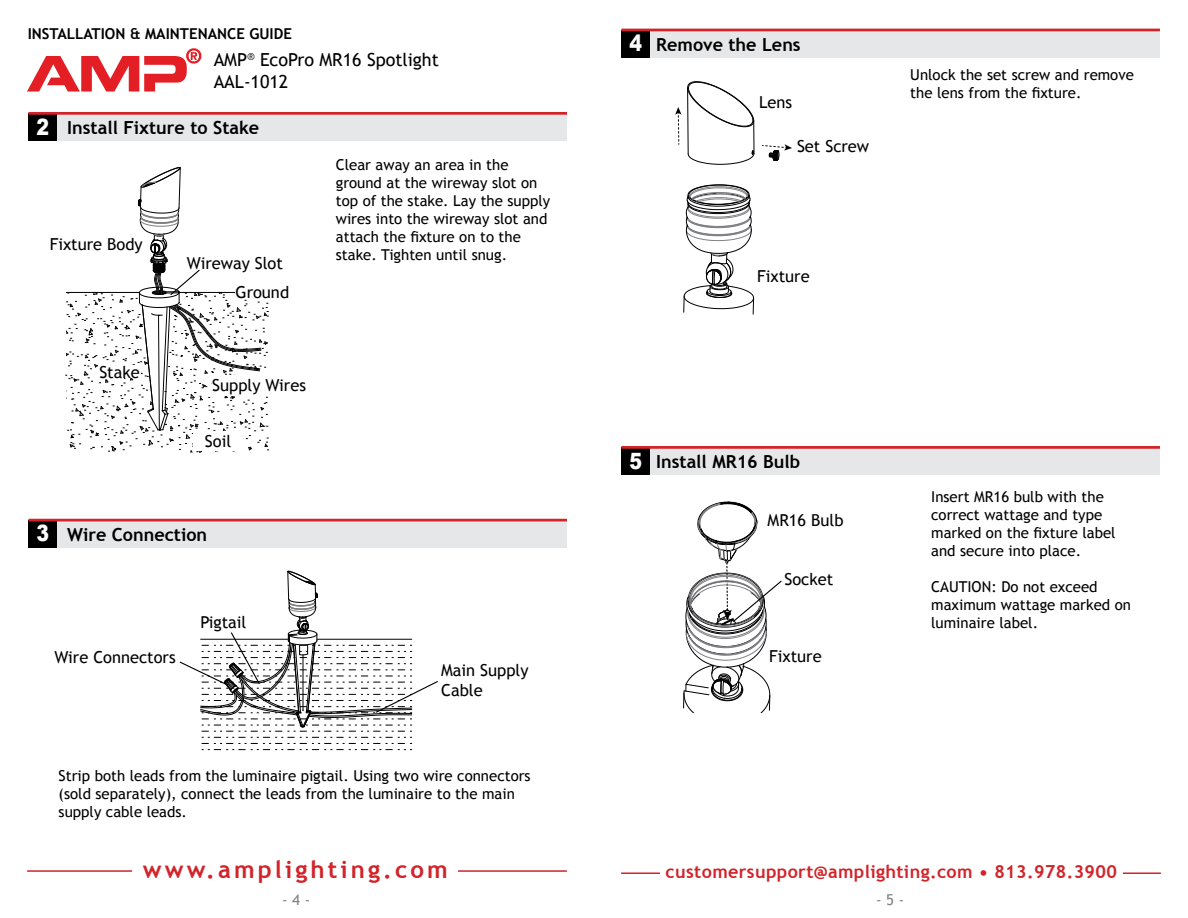
<style>
.page{position:relative;width:1188px;height:918px;background:#fff}
.page>*{position:absolute;margin:0;border:0;box-sizing:border-box;transform-origin:0 0}
.t1{font:700 24px "Trebuchet MS";letter-spacing:.13em;color:#d2232a}
.t2{font:700 18px "Trebuchet MS";color:#000}
.t3{font:700 18px "Trebuchet MS";letter-spacing:.02em;color:#d2232a}
.t4{font:18px/21.6px "Trebuchet MS";color:#000}
.t5{font:16.5px/19.8px "Trebuchet MS";color:#000}
.t6{font:15px/18px "Trebuchet MS";color:#000}
.t7{font:700 15px "Trebuchet MS";color:#000}
.t8{font:15px "Trebuchet MS";color:#808184}
.s1{font-family:"Arial";font-weight:900;font-size:22.5px;color:#fff}
</style>
<div class="page">
<div style="left:34px;top:113px;width:533px;height:28px;background:#e6e7e8"></div>
<div style="left:28px;top:113px;width:29px;height:28px;background:#000"></div>
<div style="left:28px;top:112px;width:539px;height:3px;border:1px solid #d2232a"></div>
<svg style="left:66px;top:167px;width:204px;height:286px"></svg>
<div style="left:34px;top:520px;width:533px;height:28px;background:#e6e7e8"></div>
<div style="left:28px;top:520px;width:29px;height:28px;background:#000"></div>
<div style="left:28px;top:519px;width:539px;height:2px;border:1px solid #d2232a"></div>
<svg style="left:179px;top:570px;width:259px;height:180px"></svg>
<svg style="left:763px;top:144px;width:29px;height:17px"></svg>
<svg style="left:675px;top:81px;width:80px;height:84px"></svg>
<svg style="left:683px;top:184px;width:71px;height:130px"></svg>
<div style="left:627px;top:30px;width:533px;height:28px;background:#e6e7e8"></div>
<div style="left:621px;top:30px;width:29px;height:28px;background:#000"></div>
<div style="left:621px;top:29px;width:539px;height:2px;border:1px solid #d2232a"></div>
<div style="left:627px;top:447px;width:533px;height:28px;background:#e6e7e8"></div>
<div style="left:621px;top:447px;width:29px;height:28px;background:#000"></div>
<div style="left:621px;top:446px;width:539px;height:3px;border:1px solid #d2232a"></div>
<svg style="left:683px;top:501px;width:99px;height:212px"></svg>
<svg style="left:27px;top:48px;width:174px;height:44px"></svg>
<hr style="left:27px;top:870px;width:540px;height:2px;background:#d2232a">
<div style="left:133px;top:861px;width:325px;height:17px;background:#fff"></div>
<hr style="left:621px;top:872px;width:540px;height:2px;background:#d2232a">
<div style="left:660px;top:865px;width:463px;height:13px;background:#fff"></div>
<p class="t7" style="left:28px;top:24px;width:266px">INSTALLATION &amp; MAINTENANCE GUIDE</p>
<p class="t4" style="left:214px;top:49px;width:227px">AMP<sup>®</sup> EcoPro MR16 Spotlight<br>AAL-1012</p>
<p class="t2" style="left:36px;top:116px;width:224px"><span class="s1">2</span> Install Fixture to Stake</p>
<p class="t5" style="left:50px;top:235px;width:95px">Fixture Body</p>
<p class="t5" style="left:99px;top:362px;width:42px">Stake</p>
<p class="t5" style="left:187px;top:254px;width:98px">Wireway Slot</p>
<p class="t5" style="left:236px;top:283px;width:55px">Ground</p>
<p class="t5" style="left:212px;top:376px;width:95px">Supply Wires</p>
<p class="t5" style="left:205px;top:432px;width:28px">Soil</p>
<p class="t6" style="left:336px;top:156px;width:216px">Clear away an area in the ground at the wireway slot on top of the stake. Lay the supply wires into the wireway slot and attach the fixture on to the stake. Tighten until snug.</p>
<p class="t2" style="left:36px;top:523px;width:172px"><span class="s1">3</span> Wire Connection</p>
<p class="t5" style="left:54px;top:648px;width:123px">Wire Connectors</p>
<p class="t5" style="left:200px;top:612px;width:48px">Pigtail</p>
<p class="t5" style="left:441px;top:661px;width:89px">Main Supply<br>Cable</p>
<p class="t6" style="left:59px;top:767px;width:474px">Strip both leads from the luminaire pigtail. Using two wire connectors (sold separately), connect the leads from the luminaire to the main supply cable leads.</p>
<p class="t2" style="left:629px;top:33px;width:173px"><span class="s1">4</span> Remove the Lens</p>
<p class="t5" style="left:759px;top:93px;width:35px">Lens</p>
<p class="t5" style="left:797px;top:137px;width:74px">Set Screw</p>
<p class="t6" style="left:910px;top:66px;width:225px">Unlock the set screw and remove the lens from the fixture.</p>
<p class="t5" style="left:757px;top:266px;width:54px">Fixture</p>
<p class="t2" style="left:629px;top:450px;width:173px"><span class="s1">5</span> Install MR16 Bulb</p>
<p class="t5" style="left:768px;top:511px;width:77px">MR16 Bulb</p>
<p class="t5" style="left:784px;top:569px;width:50px">Socket</p>
<p class="t5" style="left:769px;top:646px;width:54px">Fixture</p>
<p class="t6" style="left:931px;top:488px;width:186px">Insert MR16 bulb with the correct wattage and type marked on the fixture label and secure into place.</p>
<p class="t6" style="left:931px;top:578px;width:201px">CAUTION: Do not exceed maximum wattage marked on luminaire label.</p>
<h1 class="t1" style="left:143px;top:855px;width:307px">www.amplighting.com</h1>
<p class="t3" style="left:666px;top:861px;width:453px">customersupport@amplighting.com • 813.978.3900</p>
<p class="t8" style="left:282px;top:891px;width:29px">- 4 -</p>
<p class="t8" style="left:876px;top:891px;width:29px">- 5 -</p>
</div>
